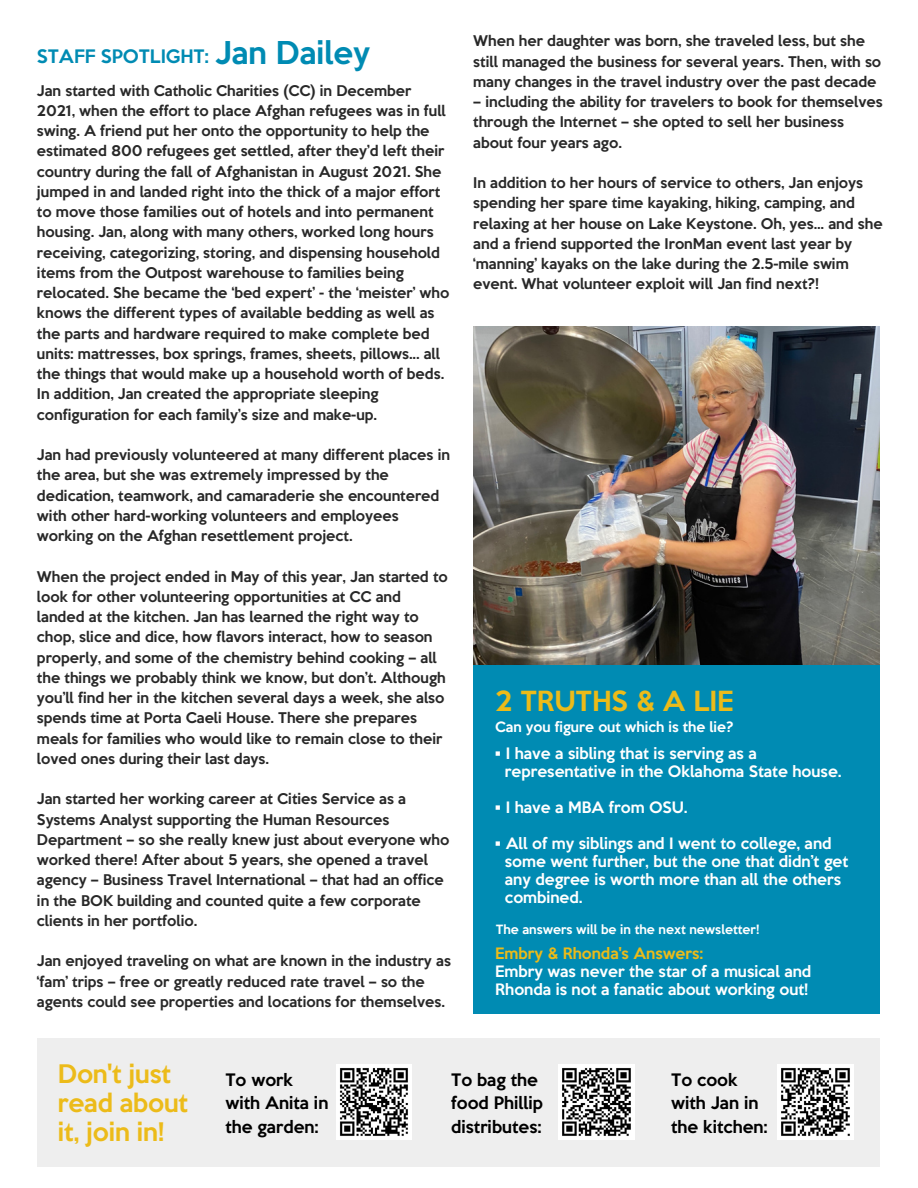
<style>
.page{position:relative;width:918px;height:1188px;background:#fff}
.page>*{position:absolute;margin:0;border:0;box-sizing:border-box;transform-origin:0 0}
.t1{font:28.2px "Keep Calm Med";color:#ecbb19}
.t2{font:25.95px/29.2px "Keep Calm Med";letter-spacing:-.005em;color:#ecbb19}
.t3{font:18.9px "Keep Calm Med";color:#008bb3}
.t4{font:17.55px/23.7px "Keep Calm Med";color:#000}
.t5{font:16.05px/18px "Keep Calm Med";color:#fff}
.t6{font:16.05px "Keep Calm Med";color:#ecbb19}
.t7{font:15px/20.2px "Keep Calm Med";color:#282828}
.t8{font:14.55px "Keep Calm Med";color:#fff}
.t9{font:13.05px "Keep Calm Med";color:#fff}
.s1{font-size:31.95px}
</style>
<div class="page">
<div style="left:473px;top:637px;width:406px;height:377px;background:#008bb3"></div>
<img style="left:473px;top:326px;width:406px;height:339px">
<div style="left:37px;top:1038px;width:843px;height:128px;background:#eee"></div>
<img style="left:559px;top:1064px;width:75px;height:76px">
<img style="left:778px;top:1064px;width:75px;height:76px">
<img style="left:336px;top:1064px;width:76px;height:76px">
<p class="t3" style="left:37px;top:41px;width:335px">STAFF SPOTLIGHT: <span class="s1">Jan Dailey</span></p>
<p class="t7" style="left:37px;top:79px;width:414px">Jan started with Catholic Charities (CC) in December 2021, when the effort to place Afghan refugees was in full swing. A friend put her onto the opportunity to help the estimated 800 refugees get settled, after they’d left their country during the fall of Afghanistan in August 2021. She jumped in and landed right into the thick of a major effort to move those families out of hotels and into permanent housing. Jan, along with many others, worked long hours receiving, categorizing, storing, and dispensing household items from the Outpost warehouse to families being relocated. She became the ‘bed expert’ - the ‘meister’ who knows the different types of available bedding as well as the parts and hardware required to make complete bed units: mattresses, box springs, frames, sheets, pillows... all the things that would make up a household worth of beds.<br>In addition, Jan created the appropriate sleeping configuration for each family’s size and make-up.</p>
<p class="t7" style="left:37px;top:444px;width:415px">Jan had previously volunteered at many different places in the area, but she was extremely impressed by the dedication, teamwork, and camaraderie she encountered with other hard-working volunteers and employees working on the Afghan resettlement project.</p>
<p class="t7" style="left:37px;top:565px;width:412px">When the project ended in May of this year, Jan started to look for other volunteering opportunities at CC and landed at the kitchen. Jan has learned the right way to chop, slice and dice, how flavors interact, how to season properly, and some of the chemistry behind cooking – all the things we probably think we know, but don’t. Although you’ll find her in the kitchen several days a week, she also spends time at Porta Caeli House. There she prepares meals for families who would like to remain close to their loved ones during their last days.</p>
<p class="t7" style="left:37px;top:788px;width:414px">Jan started her working career at Cities Service as a Systems Analyst supporting the Human Resources Department – so she really knew just about everyone who worked there! After about 5 years, she opened a travel agency – Business Travel International – that had an office in the BOK building and counted quite a few corporate clients in her portfolio.</p>
<p class="t7" style="left:37px;top:950px;width:415px">Jan enjoyed traveling on what are known in the industry as ‘fam’ trips – free or greatly reduced rate travel – so the agents could see properties and locations for themselves.</p>
<p class="t7" style="left:473px;top:30px;width:409px">When her daughter was born, she traveled less, but she still managed the business for several years. Then, with so many changes in the travel industry over the past decade</p>
<p class="t7" style="left:473px;top:91px;width:411px">– including the ability for travelers to book for themselves through the Internet – she opted to sell her business about four years ago.</p>
<p class="t7" style="left:473px;top:172px;width:411px">In addition to her hours of service to others, Jan enjoys spending her spare time kayaking, hiking, camping, and relaxing at her house on Lake Keystone. Oh, yes… and she and a friend supported the IronMan event last year by ‘manning’ kayaks on the lake during the 2.5-mile swim event. What volunteer exploit will Jan find next?!</p>
<h1 class="t1" style="left:495px;top:679px;width:240px">2 TRUTHS &amp; A LIE</h1>
<p class="t8" style="left:495px;top:716px;width:240px">Can you figure out which is the lie?</p>
<p class="t5" style="left:505px;top:743px;width:338px;text-indent:-9px">• I have a sibling that is serving as a representative in the Oklahoma State house.</p>
<p class="t5" style="left:496px;top:797px;width:193px">• I have a MBA from OSU.</p>
<p class="t5" style="left:505px;top:833px;width:345px;text-indent:-9px">• All of my siblings and I went to college, and some went further, but the one that didn’t get any degree is worth more than all the others combined.</p>
<p class="t9" style="left:496px;top:919px;width:265px">The answers will be in the next newsletter!</p>
<p class="t6" style="left:495px;top:940px;width:210px">Embry &amp; Rhonda's Answers:</p>
<p class="t5" style="left:495px;top:961px;width:318px">Embry was never the star of a musical and<br>Rhonda is not a fanatic about working out!</p>
<h2 class="t2" style="left:58px;top:1058px;width:132px">Don't just read about it, join in!</h2>
<p class="t4" style="left:225px;top:1067px;width:105px">To work with Anita in the garden:</p>
<p class="t4" style="left:451px;top:1067px;width:93px">To bag the food Phillip distributes:</p>
<p class="t4" style="left:671px;top:1067px;width:98px">To cook with Jan in the kitchen:</p>
</div>
